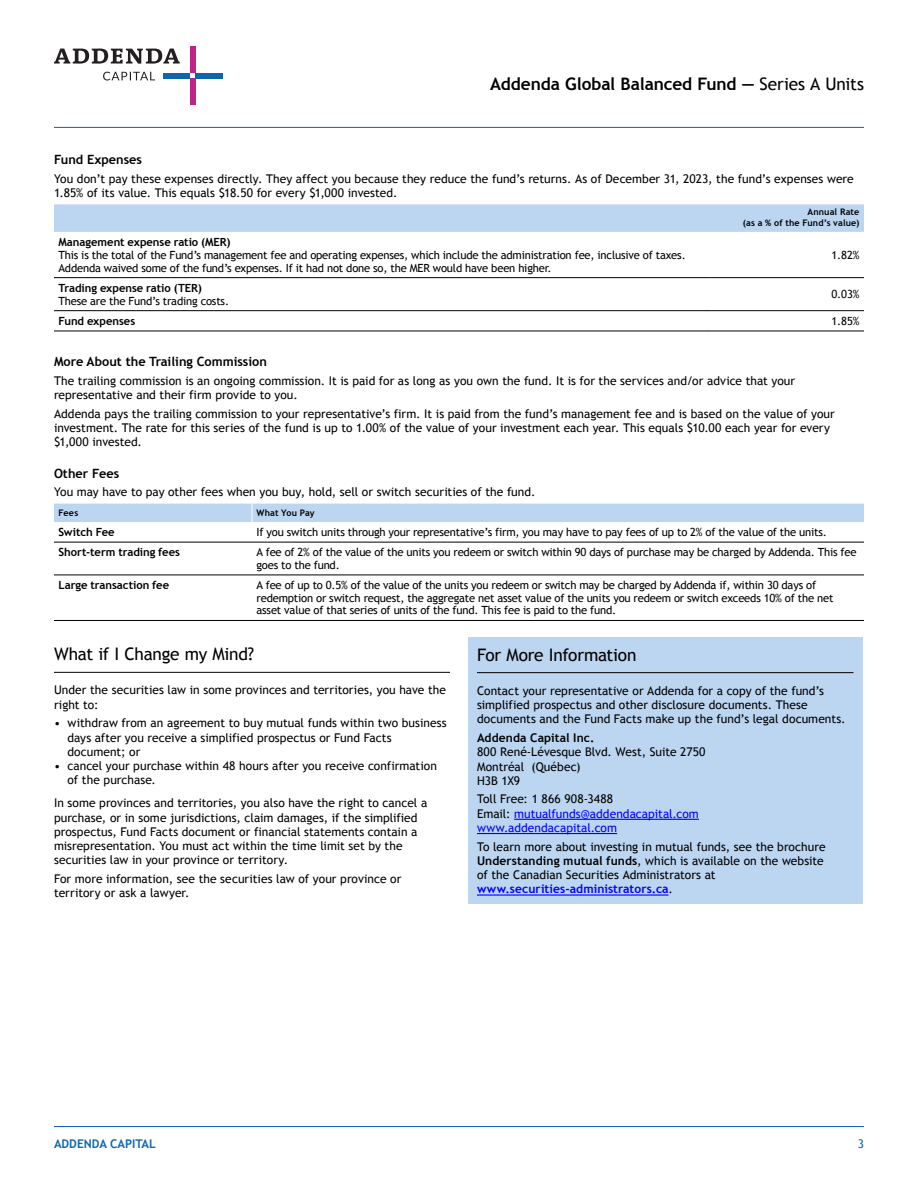
<style>
.page{position:relative;width:918px;height:1188px;background:#fff}
.page>*{position:absolute;margin:0;border:0;box-sizing:border-box;transform-origin:0 0}
.t1{font:700 17.25px "Trebuchet MS";letter-spacing:-.005em;color:#000}
.t2{font:17.25px "Trebuchet MS";letter-spacing:-.015em;color:#000}
.t3{font:700 12.75px "Trebuchet MS";color:#000}
.t4{font:12px/14.2px "Trebuchet MS";letter-spacing:.005em;color:#000}
.t5{font:12px/14.2px "Trebuchet MS";color:#00f}
.t6{font:700 12px "Trebuchet MS";letter-spacing:.01em;color:#000}
.t7{font:700 12px "Trebuchet MS";color:#0c65af}
.t8{font:12px "Trebuchet MS";color:#0c65af}
.t9{font:11.25px/12.8px "Trebuchet MS";letter-spacing:-.015em;color:#000}
.t10{font:700 11.25px "Trebuchet MS";letter-spacing:-.005em;color:#000}
.t11{font:700 9px/10.5px "Trebuchet MS";letter-spacing:.015em;color:#000;text-align:right}
.s1{font-weight:400}
.s2{color:#000}
.s3{font-weight:700}
.s4{font-weight:700;color:#00f}
</style>
<div class="page">
<hr style="left:54px;top:1126px;width:810px;height:1px;background:#0c65af">
<hr style="left:54px;top:127px;width:810px;height:1px;background:#0c65af">
<div style="left:163px;top:73px;width:27px;height:5px;background:#0c65af"></div>
<div style="left:196px;top:73px;width:27px;height:5px;background:#0c65af"></div>
<div style="left:190px;top:46px;width:6px;height:27px;background:#bd2485"></div>
<div style="left:190px;top:78px;width:6px;height:27px;background:#bd2485"></div>
<svg style="left:54px;top:49px;width:126px;height:15px"></svg>
<svg style="left:103px;top:72px;width:52px;height:9px"></svg>
<svg style="left:54px;top:204px;width:810px;height:28px;background:#bdd5f0"></svg>
<hr style="left:54px;top:331px;width:658px;height:1px;background:#000">
<hr style="left:712px;top:331px;width:152px;height:1px;background:#000">
<hr style="left:54px;top:310px;width:658px;height:1px;background:#000">
<hr style="left:712px;top:310px;width:152px;height:1px;background:#000">
<hr style="left:54px;top:277px;width:658px;height:1px;background:#000">
<hr style="left:712px;top:277px;width:152px;height:1px;background:#000">
<hr style="left:54px;top:542px;width:198px;height:1px;background:#000">
<hr style="left:252px;top:542px;width:612px;height:1px;background:#000">
<hr style="left:54px;top:575px;width:198px;height:1px;background:#000">
<hr style="left:252px;top:575px;width:612px;height:1px;background:#000">
<hr style="left:54px;top:620px;width:198px;height:1px;background:#000">
<hr style="left:252px;top:620px;width:612px;height:1px;background:#000">
<div style="left:54px;top:504px;width:810px;height:18px;background:#bcd5f0"></div>
<hr style="left:54px;top:672px;width:396px;height:1px;background:#000">
<div style="left:468px;top:637px;width:394px;height:267px;background:#bcd5f0"></div>
<hr style="left:477px;top:672px;width:377px;height:1px;background:#000">
<hr style="left:514px;top:819px;width:185px;height:1px;background:#00f">
<hr style="left:477px;top:833px;width:140px;height:1px;background:#00f">
<hr style="left:477px;top:894px;width:192px;height:2px;background:#00f">
<h1 class="t1" style="left:490px;top:73px;width:375px">Addenda Global Balanced Fund — <span class="s1">Series A Units</span></h1>
<p class="t3" style="left:54px;top:152px;width:90px">Fund Expenses</p>
<p class="t4" style="left:54px;top:171px;width:801px">You don’t pay these expenses directly. They affect you because they reduce the fund’s returns. As of December 31, 2023, the fund’s expenses were<br>1.85% of its value. This equals $18.50 for every $1,000 invested.</p>
<p class="t11" style="left:743px;top:207px;width:118px">Annual Rate<br>(as a % of the Fund’s value)</p>
<p class="t10" style="left:58px;top:235px;width:174px">Management expense ratio (MER)</p>
<p class="t9" style="left:58px;top:249px;width:629px">This is the total of the Fund’s management fee and operating expenses, which include the administration fee, inclusive of taxes.<br>Addenda waived some of the fund’s expenses. If it had not done so, the MER would have been higher.</p>
<p class="t9" style="left:832px;top:249px;width:29px">1.82%</p>
<p class="t10" style="left:58px;top:281px;width:145px">Trading expense ratio (TER)</p>
<p class="t9" style="left:58px;top:294px;width:172px">These are the Fund’s trading costs.</p>
<p class="t9" style="left:832px;top:288px;width:29px">0.03%</p>
<p class="t10" style="left:58px;top:314px;width:78px">Fund expenses</p>
<p class="t9" style="left:832px;top:315px;width:29px">1.85%</p>
<p class="t3" style="left:54px;top:354px;width:215px">More About the Trailing Commission</p>
<p class="t4" style="left:54px;top:373px;width:743px">The trailing commission is an ongoing commission. It is paid for as long as you own the fund. It is for the services and/or advice that your representative and their firm provide to you.</p>
<p class="t4" style="left:54px;top:406px;width:782px">Addenda pays the trailing commission to your representative’s firm. It is paid from the fund’s management fee and is based on the value of your investment. The rate for this series of the fund is up to 1.00% of the value of your investment each year. This equals $10.00 each year for every $1,000 invested.</p>
<p class="t3" style="left:54px;top:465px;width:67px">Other Fees</p>
<p class="t4" style="left:54px;top:485px;width:483px">You may have to pay other fees when you buy, hold, sell or switch securities of the fund.</p>
<p class="t11" style="left:59px;top:508px;width:21px">Fees</p>
<p class="t11" style="left:257px;top:508px;width:60px">What You Pay</p>
<p class="t10" style="left:59px;top:525px;width:58px">Switch Fee</p>
<p class="t9" style="left:257px;top:526px;width:572px">If you switch units through your representative’s firm, you may have to pay fees of up to 2% of the value of the units.</p>
<p class="t10" style="left:59px;top:545px;width:123px">Short-term trading fees</p>
<p class="t9" style="left:257px;top:546px;width:602px">A fee of 2% of the value of the units you redeem or switch within 90 days of purchase may be charged by Addenda. This fee goes to the fund.</p>
<p class="t10" style="left:59px;top:578px;width:112px">Large transaction fee</p>
<p class="t9" style="left:257px;top:579px;width:578px">A fee of up to 0.5% of the value of the units you redeem or switch may be charged by Addenda if, within 30 days of redemption or switch request, the aggregate net asset value of the units you redeem or switch exceeds 10% of the net asset value of that series of units of the fund. This fee is paid to the fund.</p>
<h1 class="t2" style="left:54px;top:644px;width:202px">What if I Change my Mind?</h1>
<p class="t4" style="left:54px;top:683px;width:393px">Under the securities law in some provinces and territories, you have the right to:</p>
<p class="t4" style="left:68px;top:716px;width:381px;text-indent:-14px">• withdraw from an agreement to buy mutual funds within two business days after you receive a simplified prospectus or Fund Facts document; or</p>
<p class="t4" style="left:68px;top:759px;width:371px;text-indent:-14px">• cancel your purchase within 48 hours after you receive confirmation of the purchase.</p>
<p class="t4" style="left:54px;top:796px;width:375px">In some provinces and territories, you also have the right to cancel a purchase, or in some jurisdictions, claim damages, if the simplified prospectus, Fund Facts document or financial statements contain a misrepresentation. You must act within the time limit set by the securities law in your province or territory.</p>
<p class="t4" style="left:54px;top:872px;width:349px">For more information, see the securities law of your province or territory or ask a lawyer.</p>
<h1 class="t2" style="left:477px;top:644px;width:161px">For More Information</h1>
<p class="t4" style="left:477px;top:684px;width:370px">Contact your representative or Addenda for a copy of the fund’s simplified prospectus and other disclosure documents. These documents and the Fund Facts make up the fund’s legal documents.</p>
<p class="t6" style="left:477px;top:730px;width:119px">Addenda Capital Inc.</p>
<p class="t4" style="left:477px;top:745px;width:230px">800 René-Lévesque Blvd. West, Suite 2750<br>Montréal (Québec)<br>H3B 1X9</p>
<p class="t5" style="left:477px;top:792px;width:223px"><span class="s2">Toll Free: 1 866 908-3488<br>Email:</span> mutualfunds@addendacapital.com www.addendacapital.com</p>
<p class="t4" style="left:477px;top:840px;width:350px">To learn more about investing in mutual funds, see the brochure <span class="s3">Understanding mutual funds</span>, which is available on the website of the Canadian Securities Administrators at <span class="s4">www.securities-administrators.ca</span>.</p>
<p class="t7" style="left:54px;top:1136px;width:103px">ADDENDA CAPITAL</p>
<p class="t8" style="left:858px;top:1136px;width:8px">3</p>
</div>
